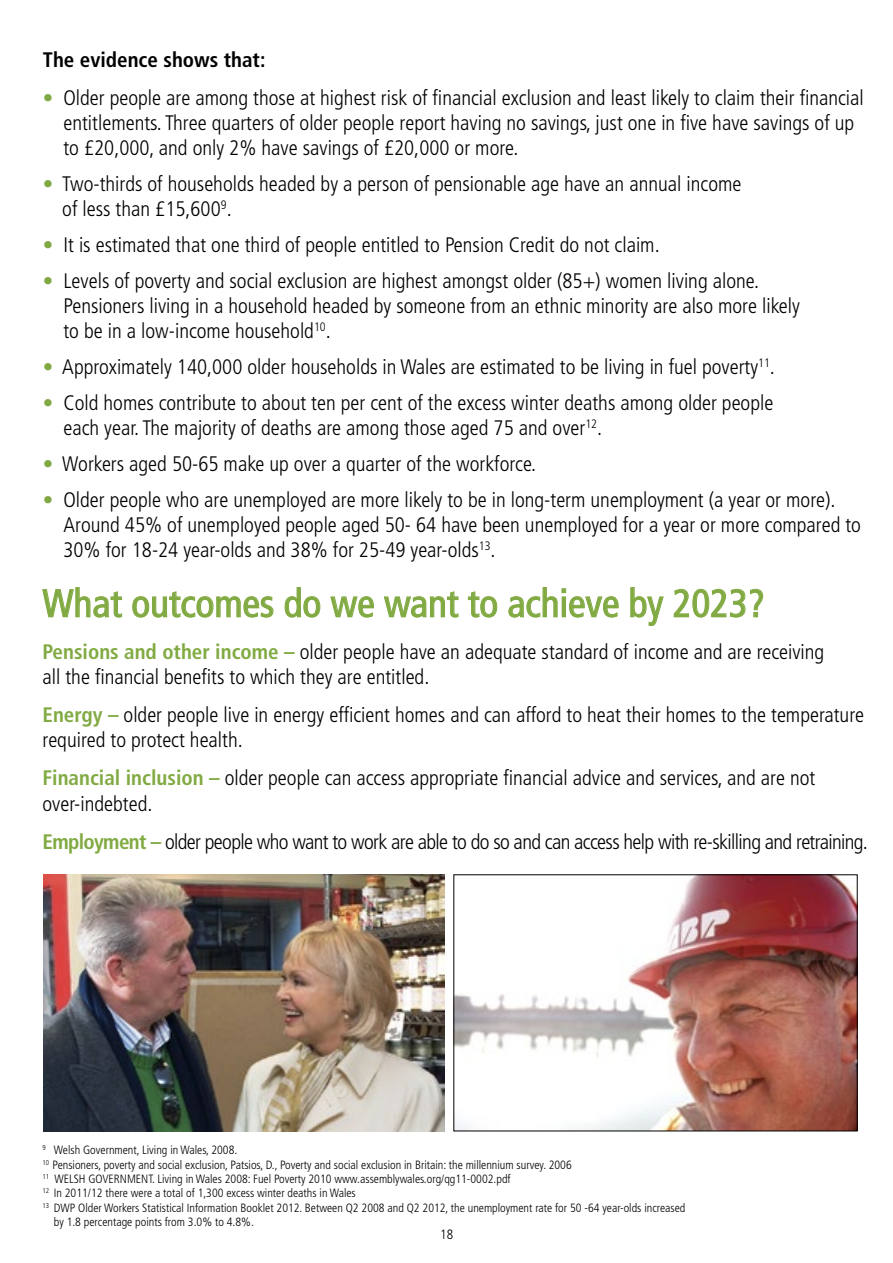
<style>
.page{position:relative;width:893px;height:1263px;background:#fff}
.page>*{position:absolute;margin:0;border:0;box-sizing:border-box;transform-origin:0 0}
.Heading{font:condensed 39px "Frutiger LT Std";color:#81aa42}
.Body_copy{font:300 condensed 21px/25.2px "Frutiger LT Std";color:#000}
.Body_copy-2{font:300 condensed 21px "Frutiger LT Std";letter-spacing:-.03em;color:#000}
.Body_copy-3{font:700 condensed 21px "Frutiger LT Std";color:#000}
.t1{font:300 condensed 13.5px "Frutiger LT Std";color:#000}
.Footnote{font:300 condensed 12px/14.4px "Frutiger LT Std";color:#000}
.s1{color:#81a943}
.s2{font-weight:700;color:#81aa42}
</style>
<div class="page">
<svg style="left:42px;top:587px;width:80px;height:30px"></svg>
<svg style="left:132px;top:591px;width:141px;height:26px"></svg>
<svg style="left:285px;top:587px;width:35px;height:30px"></svg>
<svg style="left:331px;top:596px;width:43px;height:21px"></svg>
<svg style="left:384px;top:591px;width:74px;height:26px"></svg>
<svg style="left:468px;top:591px;width:29px;height:26px"></svg>
<svg style="left:509px;top:587px;width:109px;height:30px"></svg>
<svg style="left:630px;top:587px;width:33px;height:39px"></svg>
<svg style="left:674px;top:589px;width:89px;height:28px"></svg>
<img style="left:43px;top:875px;width:402px;height:256px">
<img style="left:456px;top:876px;width:399px;height:253px">
<p class="Body_copy-3" style="left:43px;top:47px;width:224px">The evidence shows that:</p>
<p class="Body_copy" style="left:63px;top:85px;width:802px;text-indent:-21px"><span class="s1">•</span> Older people are among those at highest risk of financial exclusion and least likely to claim their financial entitlements. Three quarters of older people report having no savings, just one in five have savings of up to £20,000, and only 2% have savings of £20,000 or more.</p>
<p class="Body_copy" style="left:62px;top:171px;width:681px;text-indent:-19px"><span class="s1">•</span> Two-thirds of households headed by a person of pensionable age have an annual income of less than £15,600<sup>9</sup>.</p>
<p class="Body_copy" style="left:43px;top:232px;width:618px"><span class="s1">•</span> It is estimated that one third of people entitled to Pension Credit do not claim.</p>
<p class="Body_copy" style="left:63px;top:268px;width:738px;text-indent:-21px"><span class="s1">•</span> Levels of poverty and social exclusion are highest amongst older (85+) women living alone.<br>Pensioners living in a household headed by someone from an ethnic minority are also more likely to be in a low-income household<sup>10</sup>.</p>
<p class="Body_copy" style="left:43px;top:354px;width:734px"><span class="s1">•</span> Approximately 140,000 older households in Wales are estimated to be living in fuel poverty<sup>11</sup>.</p>
<p class="Body_copy" style="left:63px;top:390px;width:711px;text-indent:-21px"><span class="s1">•</span> Cold homes contribute to about ten per cent of the excess winter deaths among older people each year. The majority of deaths are among those aged 75 and over<sup>12</sup>.</p>
<p class="Body_copy" style="left:43px;top:451px;width:495px"><span class="s1">•</span> Workers aged 50-65 make up over a quarter of the workforce.</p>
<p class="Body_copy" style="left:63px;top:487px;width:799px;text-indent:-21px"><span class="s1">•</span> Older people who are unemployed are more likely to be in long-term unemployment (a year or more).<br>Around 45% of unemployed people aged 50- 64 have been unemployed for a year or more compared to<br>30% for 18-24 year-olds and 38% for 25-49 year-olds<sup>13</sup>.</p>
<p class="Heading" style="left:43px;top:580px;width:724px">What outcomes do we want to achieve by 2023?</p>
<p class="Body_copy" style="left:43px;top:639px;width:783px"><span class="s2">Pensions and other income –</span> older people have an adequate standard of income and are receiving all the financial benefits to which they are entitled.</p>
<p class="Body_copy" style="left:43px;top:703px;width:823px"><span class="s2">Energy –</span> older people live in energy efficient homes and can afford to heat their homes to the temperature required to protect health.</p>
<p class="Body_copy" style="left:43px;top:766px;width:774px"><span class="s2">Financial inclusion –</span> older people can access appropriate financial advice and services, and are not over-indebted.</p>
<p class="Body_copy-2" style="left:43px;top:829px;width:827px"><span class="s2">Employment –</span> older people who want to work are able to do so and can access help with re-skilling and retraining.</p>
<p class="Footnote" style="left:43px;top:1143px;width:196px"><sup>9</sup> Welsh Government, Living in Wales, 2008.</p>
<p class="Footnote" style="left:43px;top:1157px;width:531px"><sup>10</sup> Pensioners, poverty and social exclusion, Patsios, D., Poverty and social exclusion in Britain: the millennium survey. 2006</p>
<p class="Footnote" style="left:43px;top:1172px;width:470px"><sup>11</sup> WELSH GOVERNMENT. Living in Wales 2008: Fuel Poverty 2010 www.assemblywales.org/qg11-0002.pdf</p>
<p class="Footnote" style="left:43px;top:1186px;width:315px"><sup>12</sup> In 2011/12 there were a total of 1,300 excess winter deaths in Wales</p>
<p class="Footnote" style="left:54px;top:1201px;width:633px;text-indent:-11px"><sup>13</sup> DWP Older Workers Statistical Information Booklet 2012. Between Q2 2008 and Q2 2012, the unemployment rate for 50 -64 year-olds increased by 1.8 percentage points from 3.0% to 4.8%.</p>
<p class="t1" style="left:440px;top:1226px;width:14px">18</p>
</div>
